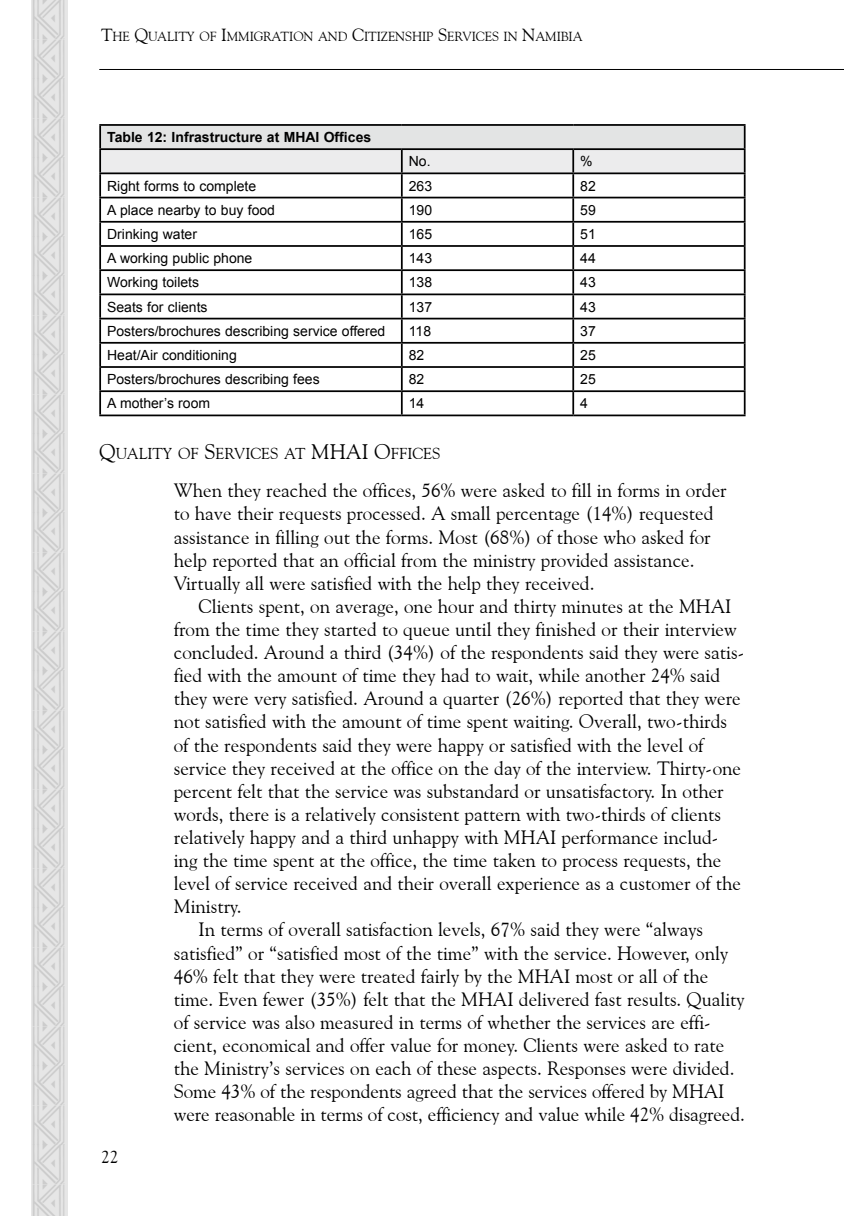
<style>
.page{position:relative;width:844px;height:1216px;background:#fff}
.page>*{position:absolute;margin:0;border:0;box-sizing:border-box;transform-origin:0 0}
.t1{font:31.5px "Afrika Borders";color:#ccc}
.t2{font:19.25px "Goudy Old Style BT";color:#000}
.t3{font:17.5px "Goudy Old Style BT";color:#000}
.t4{font:15.75px "Goudy Old Style BT";color:#000}
.t5{font:14px "Arial";color:#000}
.t6{font:700 14px "Arial";color:#000}
.t7{font:13.12px "Goudy Old Style BT";letter-spacing:-.005em;color:#000}
.s1{font-size:17.5px}
.s2{font-size:21px}
</style>
<div class="page">
<hr style="left:99px;top:69px;width:744px;height:1px;background:#000">
<div style="left:31px;top:0;width:36px;height:1215px;background:#e6e6e6"></div>
<div style="left:100px;top:125px;width:644px;height:24px;background:#e3e4e4"></div>
<hr style="left:99px;top:124px;width:302px;height:2px;background:#000">
<hr style="left:99px;top:126px;width:2px;height:22px;background:#000">
<hr style="left:401px;top:124px;width:172px;height:2px;background:#000">
<hr style="left:573px;top:124px;width:172px;height:2px;background:#000">
<hr style="left:743px;top:126px;width:2px;height:22px;background:#000">
<hr style="left:99px;top:148px;width:302px;height:2px;background:#000">
<hr style="left:99px;top:150px;width:2px;height:22px;background:#000">
<hr style="left:401px;top:148px;width:172px;height:2px;background:#000">
<hr style="left:573px;top:148px;width:172px;height:2px;background:#000">
<hr style="left:743px;top:150px;width:2px;height:22px;background:#000">
<hr style="left:99px;top:172px;width:302px;height:2px;background:#000">
<hr style="left:99px;top:174px;width:2px;height:23px;background:#000">
<hr style="left:573px;top:172px;width:172px;height:2px;background:#000">
<hr style="left:743px;top:174px;width:2px;height:23px;background:#000">
<hr style="left:99px;top:197px;width:302px;height:1px;background:#000">
<hr style="left:99px;top:198px;width:2px;height:23px;background:#000">
<hr style="left:573px;top:197px;width:172px;height:1px;background:#000">
<hr style="left:743px;top:198px;width:2px;height:23px;background:#000">
<hr style="left:99px;top:221px;width:302px;height:2px;background:#000">
<hr style="left:99px;top:223px;width:2px;height:22px;background:#000">
<hr style="left:573px;top:221px;width:172px;height:2px;background:#000">
<hr style="left:743px;top:223px;width:2px;height:22px;background:#000">
<hr style="left:99px;top:245px;width:302px;height:2px;background:#000">
<hr style="left:99px;top:247px;width:2px;height:22px;background:#000">
<hr style="left:573px;top:245px;width:172px;height:2px;background:#000">
<hr style="left:743px;top:247px;width:2px;height:22px;background:#000">
<hr style="left:99px;top:269px;width:302px;height:2px;background:#000">
<hr style="left:99px;top:271px;width:2px;height:22px;background:#000">
<hr style="left:573px;top:269px;width:172px;height:2px;background:#000">
<hr style="left:743px;top:271px;width:2px;height:22px;background:#000">
<hr style="left:99px;top:293px;width:302px;height:2px;background:#000">
<hr style="left:99px;top:295px;width:2px;height:23px;background:#000">
<hr style="left:573px;top:293px;width:172px;height:2px;background:#000">
<hr style="left:743px;top:295px;width:2px;height:23px;background:#000">
<hr style="left:99px;top:318px;width:302px;height:1px;background:#000">
<hr style="left:99px;top:319px;width:2px;height:23px;background:#000">
<hr style="left:573px;top:318px;width:172px;height:1px;background:#000">
<hr style="left:743px;top:319px;width:2px;height:23px;background:#000">
<hr style="left:99px;top:342px;width:302px;height:1px;background:#000">
<hr style="left:99px;top:343px;width:2px;height:23px;background:#000">
<hr style="left:573px;top:342px;width:172px;height:1px;background:#000">
<hr style="left:743px;top:343px;width:2px;height:23px;background:#000">
<hr style="left:99px;top:366px;width:302px;height:2px;background:#000">
<hr style="left:99px;top:368px;width:2px;height:22px;background:#000">
<hr style="left:573px;top:366px;width:172px;height:2px;background:#000">
<hr style="left:743px;top:368px;width:2px;height:22px;background:#000">
<hr style="left:99px;top:390px;width:302px;height:2px;background:#000">
<hr style="left:99px;top:392px;width:2px;height:22px;background:#000">
<svg style="left:100px;top:149px;width:644px;height:265px"></svg>
<hr style="left:573px;top:390px;width:172px;height:2px;background:#000">
<hr style="left:572px;top:392px;width:2px;height:22px;background:#000">
<hr style="left:743px;top:392px;width:2px;height:22px;background:#000">
<hr style="left:99px;top:414px;width:302px;height:2px;background:#000">
<hr style="left:401px;top:414px;width:172px;height:2px;background:#000">
<hr style="left:573px;top:414px;width:172px;height:2px;background:#000">
<p class="t1" style="left:35px;top:1223px;width:1225px;rotate:-90deg">kkkkkkkkkkkkkkkkkkkkkkkkkkkkkkk</p>
<p class="t7" style="left:101px;top:29px;width:483px"><span class="s1">T</span>he <span class="s1">Q</span>uality of <span class="s1">I</span>mmigration and <span class="s1">C</span>itizenship <span class="s1">S</span>ervices in <span class="s1">N</span>amibia</p>
<p class="t6" style="left:107px;top:128px;width:265px">Table 12: Infrastructure at MHAI Offices</p>
<p class="t5" style="left:408px;top:152px;width:23px">No.</p>
<p class="t5" style="left:580px;top:152px;width:14px">%</p>
<p class="t5" style="left:107px;top:176px;width:151px">Right forms to complete</p>
<p class="t5" style="left:408px;top:176px;width:25px">263</p>
<p class="t5" style="left:580px;top:176px;width:17px">82</p>
<p class="t5" style="left:107px;top:201px;width:169px">A place nearby to buy food</p>
<p class="t5" style="left:408px;top:201px;width:25px">190</p>
<p class="t5" style="left:580px;top:201px;width:17px">59</p>
<p class="t5" style="left:107px;top:225px;width:91px">Drinking water</p>
<p class="t5" style="left:408px;top:225px;width:25px">165</p>
<p class="t5" style="left:580px;top:225px;width:17px">51</p>
<p class="t5" style="left:107px;top:249px;width:147px">A working public phone</p>
<p class="t5" style="left:408px;top:249px;width:25px">143</p>
<p class="t5" style="left:580px;top:249px;width:17px">44</p>
<p class="t5" style="left:107px;top:273px;width:93px">Working toilets</p>
<p class="t5" style="left:408px;top:273px;width:25px">138</p>
<p class="t5" style="left:580px;top:273px;width:17px">43</p>
<p class="t5" style="left:107px;top:297px;width:102px">Seats for clients</p>
<p class="t5" style="left:408px;top:297px;width:25px">137</p>
<p class="t5" style="left:580px;top:297px;width:17px">43</p>
<p class="t5" style="left:107px;top:322px;width:279px">Posters/brochures describing service offered</p>
<p class="t5" style="left:408px;top:322px;width:24px">118</p>
<p class="t5" style="left:580px;top:322px;width:17px">37</p>
<p class="t5" style="left:107px;top:346px;width:131px">Heat/Air conditioning</p>
<p class="t5" style="left:408px;top:346px;width:17px">82</p>
<p class="t5" style="left:580px;top:346px;width:17px">25</p>
<p class="t5" style="left:107px;top:370px;width:214px">Posters/brochures describing fees</p>
<p class="t5" style="left:408px;top:370px;width:17px">82</p>
<p class="t5" style="left:580px;top:370px;width:17px">25</p>
<p class="t5" style="left:107px;top:394px;width:104px">A mother’s room</p>
<p class="t5" style="left:408px;top:394px;width:17px">14</p>
<p class="t5" style="left:580px;top:394px;width:9px">4</p>
<p class="t4" style="left:99px;top:444px;width:244px"><span class="s2">Q</span>uality of <span class="s2">S</span>ervices at <span class="s2">MHAIO</span></p>
<p class="t4" style="left:390px;top:444px;width:50px">ffices</p>
<p class="t2" style="left:174px;top:479px;width:554px">When they reached the offices, 56% were asked to fill in forms in order</p>
<p class="t2" style="left:174px;top:502px;width:541px">to have their requests processed. A small percentage (1 4%) requested</p>
<p class="t2" style="left:174px;top:525px;width:538px">assistance in filling out the forms. Most (68%) of those who asked for</p>
<p class="t2" style="left:174px;top:548px;width:522px">help reported that an official from the ministry provided assistance.</p>
<p class="t2" style="left:174px;top:571px;width:422px">Virtually all were satisfied with the help they received.</p>
<p class="t2" style="left:198px;top:594px;width:534px">Clients spent, on average, one hour and thirty minutes at the MHAI</p>
<p class="t2" style="left:174px;top:617px;width:564px">from the time they started to queue until they finished or their interview</p>
<p class="t2" style="left:174px;top:640px;width:571px">concluded. Around a third (34%) of the respondents said they were satis-</p>
<p class="t2" style="left:174px;top:663px;width:547px">fied with the amount of time they had to wait, while another 24% said</p>
<p class="t2" style="left:174px;top:686px;width:568px">they were very satisfied. Around a quarter (26%) reported that they were</p>
<p class="t2" style="left:174px;top:710px;width:554px">not satisfied with the amount of time spent waiting. Overall, two-thirds</p>
<p class="t2" style="left:174px;top:733px;width:531px">of the respondents said they were happy or satisfied with the level of</p>
<p class="t2" style="left:174px;top:756px;width:568px">service they received at the office on the day of the interview. Thirty-one</p>
<p class="t2" style="left:174px;top:779px;width:551px">percent felt that the service was substandard or unsatisfactory. In other</p>
<p class="t2" style="left:174px;top:802px;width:548px">words, there is a relatively consistent pattern with two-thirds of clients</p>
<p class="t2" style="left:174px;top:825px;width:546px">relatively happy and a third unhappy with MHAI performance includ-</p>
<p class="t2" style="left:174px;top:848px;width:549px">ing the time spent at the office, the time taken to process requests, the</p>
<p class="t2" style="left:174px;top:871px;width:568px">level of service received and their overall experience as a customer of the</p>
<p class="t2" style="left:174px;top:894px;width:69px">Ministry.</p>
<p class="t2" style="left:198px;top:917px;width:506px">In terms of overall satisfaction levels, 67% said they were “always</p>
<p class="t2" style="left:174px;top:941px;width:555px">satisfied” or “satisfied most of the time” with the service. However, only</p>
<p class="t2" style="left:174px;top:964px;width:536px">46% felt that they were treated fairly by the MHAI most or all of the</p>
<p class="t2" style="left:174px;top:987px;width:572px">time. Even fewer (35%) felt that the MHAI delivered fast results. Quality</p>
<p class="t2" style="left:174px;top:1010px;width:538px">of service was also measured in terms of whether the services are effi-</p>
<p class="t2" style="left:174px;top:1033px;width:552px">cient, economical and offer value for money. Clients were asked to rate</p>
<p class="t2" style="left:174px;top:1056px;width:562px">the Ministry’s services on each of these aspects. Responses were divided.</p>
<p class="t2" style="left:174px;top:1079px;width:552px">Some 43% of the respondents agreed that the services offered by MHAI</p>
<p class="t2" style="left:174px;top:1102px;width:572px">were reasonable in terms of cost, efficiency and value while 42% disagreed.</p>
<p class="t3" style="left:101px;top:1145px;width:19px">-22</p>
</div>
